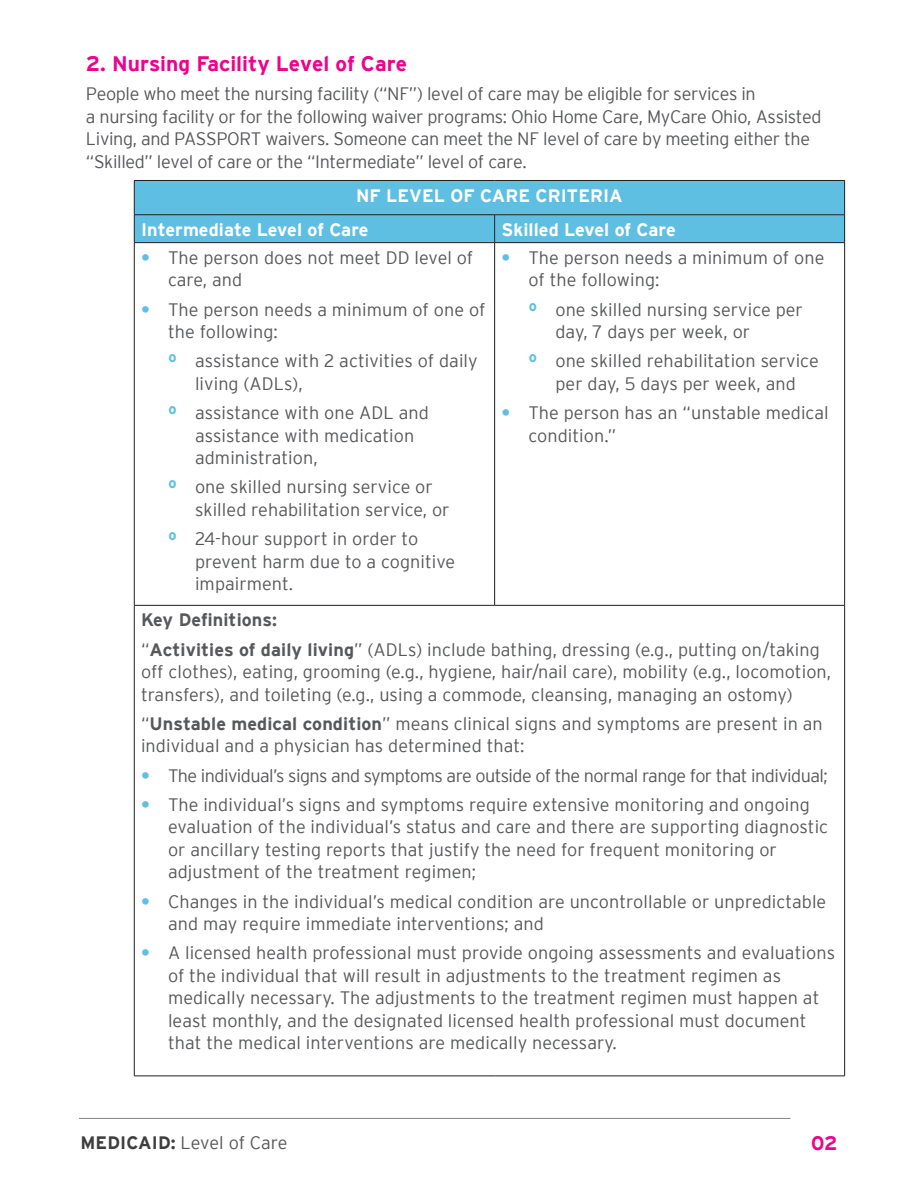
<style>
.page{position:relative;width:918px;height:1188px;background:#fff}
.page>*{position:absolute;margin:0;border:0;box-sizing:border-box;transform-origin:0 0}
.t1{font:700 21px "Interstate";color:#ed028c}
.t2{font:700 19.5px "Interstate";color:#ed028c}
.t3{font:300 18px/22.5px "Interstate";letter-spacing:.005em;color:#57585a}
.t4{font:300 18px/22.5px "Interstate";letter-spacing:-.02em;color:#57585a}
.t5{font:300 18px "Interstate";letter-spacing:-.03em;color:#57585a}
.t6{font:700 18px/34.2px "Interstate";letter-spacing:.005em;color:#fff}
.s1{font-weight:700;color:#5fbfe2}
.s2{font-weight:700}
.s3{font-weight:700;color:#3e3e3f}
</style>
<div class="page">
<div style="left:135px;top:181px;width:709px;height:61px;background:#5fbfe2"></div>
<div style="left:495px;top:215px;width:350px;height:28px;background:#5fbfe2"></div>
<hr style="left:134px;top:180px;width:361px;height:1px;background:#231f20">
<hr style="left:134px;top:181px;width:1px;height:34px;background:#231f20">
<hr style="left:495px;top:180px;width:350px;height:1px;background:#231f20">
<hr style="left:844px;top:181px;width:1px;height:34px;background:#231f20">
<hr style="left:134px;top:214px;width:361px;height:1px;background:#231f20">
<svg style="left:134px;top:215px;width:1px;height:27px"></svg>
<hr style="left:495px;top:214px;width:350px;height:1px;background:#231f20">
<svg style="left:494px;top:215px;width:1px;height:27px"></svg>
<svg style="left:844px;top:215px;width:1px;height:27px"></svg>
<hr style="left:134px;top:242px;width:361px;height:1px;background:#231f20">
<hr style="left:134px;top:243px;width:1px;height:362px;background:#231f20">
<hr style="left:495px;top:242px;width:350px;height:1px;background:#231f20">
<hr style="left:494px;top:243px;width:1px;height:362px;background:#231f20">
<hr style="left:844px;top:243px;width:1px;height:362px;background:#231f20">
<hr style="left:134px;top:605px;width:361px;height:1px;background:#231f20">
<hr style="left:134px;top:606px;width:1px;height:470px;background:#231f20">
<hr style="left:495px;top:605px;width:350px;height:1px;background:#231f20">
<hr style="left:844px;top:606px;width:1px;height:470px;background:#231f20">
<hr style="left:134px;top:1076px;width:361px;height:1px;background:#231f20">
<hr style="left:495px;top:1076px;width:350px;height:1px;background:#231f20">
<hr style="left:79px;top:1118px;width:711px;height:1px;background:#808083">
<p class="t1" style="left:86px;top:52px;width:323px">2. Nursing Facility Level of Care</p>
<p class="t4" style="left:86px;top:83px;width:737px">People who meet the nursing facility (“NF”) level of care may be eligible for services in<br>a nursing facility or for the following waiver programs: Ohio Home Care, MyCare Ohio, Assisted Living, and PASSPORT waivers. Someone can meet the NF level of care by meeting either the “Skilled” level of care or the “Intermediate” level of care.</p>
<p class="t6" style="left:141px;top:178px;width:483px;text-indent:215px">NF LEVEL OF CARE CRITERIA<br>Intermediate Level of Care</p>
<p class="t6" style="left:501px;top:212px;width:176px">Skilled Level of Care</p>
<p class="t3" style="left:168px;top:246px;width:307px;text-indent:-27px"><span class="s1">•</span> The person does not meet DD level of care, and</p>
<p class="t3" style="left:168px;top:298px;width:319px;text-indent:-27px"><span class="s1">•</span> The person needs a minimum of one of the following:</p>
<p class="t3" style="left:195px;top:350px;width:284px;text-indent:-27px"><span class="s1">º</span> assistance with 2 activities of daily living (ADLs),</p>
<p class="t3" style="left:195px;top:401px;width:235px;text-indent:-27px"><span class="s1">º</span> assistance with one ADL and assistance with medication administration,</p>
<p class="t3" style="left:195px;top:476px;width:256px;text-indent:-27px"><span class="s1">º</span> one skilled nursing service or skilled rehabilitation service, or</p>
<p class="t3" style="left:195px;top:527px;width:262px;text-indent:-27px"><span class="s1">º</span> 24-hour support in order to prevent harm due to a cognitive impairment.</p>
<p class="t3" style="left:528px;top:246px;width:298px;text-indent:-27px"><span class="s1">•</span> The person needs a minimum of one of the following:</p>
<p class="t3" style="left:555px;top:298px;width:249px;text-indent:-27px"><span class="s1">º</span> one skilled nursing service per day, 7 days per week, or</p>
<p class="t3" style="left:528px;top:350px;width:292px;text-align:center"><span class="s1">º</span> one skilled rehabilitation service per day, 5 days per week, and</p>
<p class="t3" style="left:528px;top:401px;width:302px;text-indent:-27px"><span class="s1">•</span> The person has an “unstable medical condition.”</p>
<p class="t3" style="left:141px;top:605px;width:680px;line-height:29.2px"><span class="s2">Key Definitions:<br></span>“<span class="s2">Activities of daily living</span>” (ADLs) include bathing, dressing (e.g., putting on/taking</p>
<p class="t3" style="left:141px;top:661px;width:692px">off clothes), eating, grooming (e.g., hygiene, hair/nail care), mobility (e.g., locomotion, transfers), and toileting (e.g., using a commode, cleansing, managing an ostomy)</p>
<p class="t3" style="left:141px;top:712px;width:683px">“<span class="s2">Unstable medical condition</span>” means clinical signs and symptoms are present in an individual and a physician has determined that:</p>
<p class="t5" style="left:141px;top:765px;width:688px"><span class="s1">•</span> The individual’s signs and symptoms are outside of the normal range for that individual;</p>
<p class="t3" style="left:168px;top:793px;width:662px;text-indent:-27px"><span class="s1">•</span> The individual’s signs and symptoms require extensive monitoring and ongoing evaluation of the individual’s status and care and there are supporting diagnostic or ancillary testing reports that justify the need for frequent monitoring or adjustment of the treatment regimen;</p>
<p class="t3" style="left:168px;top:890px;width:660px;text-indent:-27px"><span class="s1">•</span> Changes in the individual’s medical condition are uncontrollable or unpredictable and may require immediate interventions; and</p>
<p class="t3" style="left:168px;top:942px;width:669px;text-indent:-27px"><span class="s1">•</span> A licensed health professional must provide ongoing assessments and evaluations of the individual that will result in adjustments to the treatment regimen as medically necessary. The adjustments to the treatment regimen must happen at least monthly, and the designated licensed health professional must document that the medical interventions are medically necessary.</p>
<p class="t3" style="left:80px;top:1132px;width:209px"><span class="s3">MEDICAID:</span> Level of Care</p>
<p class="t2" style="left:811px;top:1132px;width:28px">02</p>
</div>
